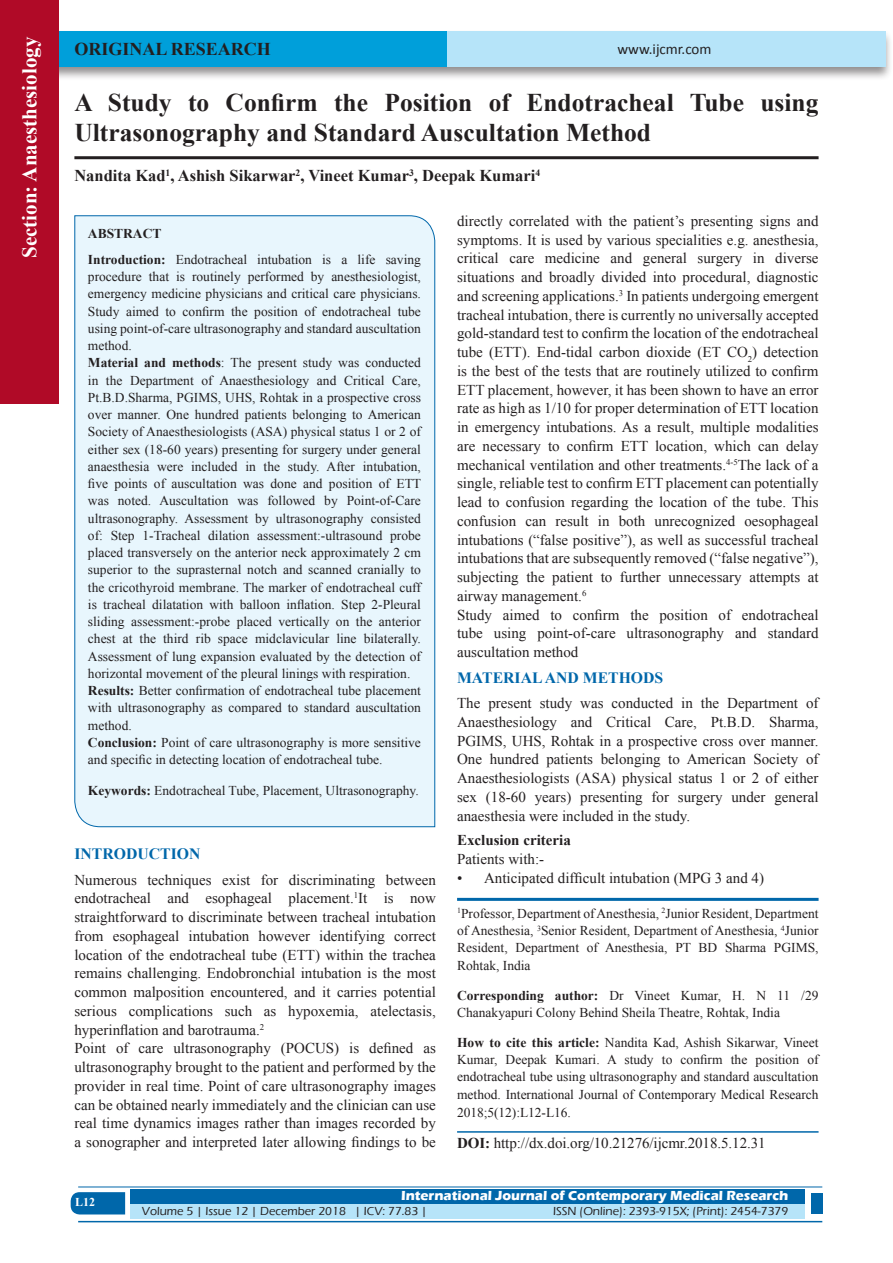
<style>
.page{position:relative;width:893px;height:1263px;background:#fff}
.page>*{position:absolute;margin:0;border:0;box-sizing:border-box;transform-origin:0 0}
.A_Title_New{font:700 25.5px/30px "Times New Roman";color:#231f20}
.t1{font:700 21px "Times New Roman";color:#fff}
.AT_new{font:700 18px "Times New Roman";color:#231f20}
.AU-New{font:700 16.5px "Times New Roman";color:#231f20}
.t2{font:700 15.75px "Times New Roman";color:#0067aa}
.TX_New{font:15px/18.8px "Times New Roman";color:#231f20;text-align:justify}
.t3{font:700 15px "Times New Roman";color:#231f20}
.t4{font:15px "Calibri";color:#231f20}
.HTC_new{font:13.5px/17.2px "Times New Roman";color:#231f20}
.Affi_New{font:13.5px/17.2px "Times New Roman";color:#231f20;text-align:justify}
.Corresponding{font:13.5px/17.2px "Times New Roman";color:#231f20}
.t5{font:700 13.5px "Eras ITC";color:#fff}
.t6{font:500 12px "Eras ITC";color:#231f20}
.t7{font:700 12px "Times New Roman";color:#fff}
.s1{font-weight:700}
</style>
<div class="page">
<div style="left:19px;top:29px;width:874px;height:52px;background:#231f20;opacity:.5"></div>
<div style="left:28px;top:31px;width:857px;height:35px;background:#b6e4f9"></div>
<div style="left:28px;top:31px;width:418px;height:35px;background:#009fda"></div>
<div style="left:0;top:0;width:59px;height:404px;background:#b00a27"></div>
<svg style="left:71px;top:1192px;width:54px;height:22px"></svg>
<div style="left:130px;top:1189px;width:674px;height:15px;background:#0067aa"></div>
<div style="left:130px;top:1204px;width:674px;height:15px;background:#b6e4f9"></div>
<hr style="left:78px;top:1186px;width:744px;height:1px;background:#0067aa">
<hr style="left:78px;top:1221px;width:744px;height:1px;background:#0067aa">
<div style="left:811px;top:1193px;width:11px;height:21px;background:#0067aa"></div>
<hr style="left:74px;top:156px;width:745px;height:3px;background:#231f20">
<div style="left:74px;top:215px;width:361px;height:612px;background:#e8f6fd"></div>
<hr style="left:457px;top:898px;width:362px;height:3px;background:#0067aa">
<hr style="left:457px;top:1131px;width:362px;height:2px;background:#0067aa">
<h2 class="t1" style="left:15px;top:258px;width:223px;rotate:-90deg">Section: Anaesthesiology</h2>
<p class="AT_new" style="left:74px;top:36px;width:198px">ORIGINAL RESEARCH</p>
<p class="t4" style="left:617px;top:40px;width:96px">www.ijcmr.com</p>
<p class="A_Title_New" style="left:74px;top:87px;width:746px">A Study to Confirm the Position of Endotracheal Tube using<br>Ultrasonography and Standard Auscultation Method</p>
<p class="AU-New" style="left:74px;top:164px;width:467px">Nandita Kad<sup>1</sup>, Ashish Sikarwar<sup>2</sup>, Vineet Kumar<sup>3</sup>, Deepak Kumari<sup>4</sup></p>
<p class="HTC_new" style="left:88px;top:220px;width:335px;line-height:25.8px"><span class="s1">ABSTRACT<br>Introduction:</span> Endotracheal intubation is a life saving</p>
<p class="HTC_new" style="left:88px;top:268px;width:335px">procedure that is routinely performed by anesthesiologist, emergency medicine physicians and critical care physicians.<br>Study aimed to confirm the position of endotracheal tube using point-of-care ultrasonography and standard auscultation method.<br><span class="s1">Material and methods</span>: The present study was conducted in the Department of Anaesthesiology and Critical Care, Pt.B.D.Sharma, PGIMS, UHS, Rohtak in a prospective cross over manner. One hundred patients belonging to American Society of Anaesthesiologists (ASA) physical status 1 or 2 of either sex (18-60 years) presenting for surgery under general anaesthesia were included in the study. After intubation, five points of auscultation was done and position of ETT was noted. Auscultation was followed by Point-of-Care ultrasonography. Assessment by ultrasonography consisted of: Step 1-Tracheal dilation assessment:-ultrasound probe placed transversely on the anterior neck approximately 2 cm superior to the suprasternal notch and scanned cranially to the cricothyroid membrane. The marker of endotracheal cuff is tracheal dilatation with balloon inflation. Step 2-Pleural sliding assessment:-probe placed vertically on the anterior chest at the third rib space midclavicular line bilaterally.<br>Assessment of lung expansion evaluated by the detection of horizontal movement of the pleural linings with respiration.<br><span class="s1">Results:</span> Better confirmation of endotracheal tube placement with ultrasonography as compared to standard auscultation method.<br><span class="s1">Conclusion:</span> Point of care ultrasonography is more sensitive and specific in detecting location of endotracheal tube.</p>
<p class="HTC_new" style="left:88px;top:782px;width:332px"><span class="s1">Keywords:</span> Endotracheal Tube, Placement, Ultrasonography.</p>
<h1 class="t2" style="left:74px;top:843px;width:127px">INTRODUCTION</h1>
<p class="TX_New" style="left:74px;top:870px;width:363px">Numerous techniques exist for discriminating between endotracheal and esophageal placement.<sup>1</sup>It is now straightforward to discriminate between tracheal intubation from esophageal intubation however identifying correct location of the endotracheal tube (ETT) within the trachea remains challenging. Endobronchial intubation is the most common malposition encountered, and it carries potential serious complications such as hypoxemia, atelectasis, hyperinflation and barotrauma.<sup>2</sup></p>
<p class="TX_New" style="left:74px;top:1039px;width:363px">Point of care ultrasonography (POCUS) is defined as ultrasonography brought to the patient and performed by the provider in real time. Point of care ultrasonography images can be obtained nearly immediately and the clinician can use real time dynamics images rather than images recorded by a sonographer and interpreted later allowing findings to be</p>
<p class="TX_New" style="left:457px;top:211px;width:363px">directly correlated with the patient’s presenting signs and symptoms. It is used by various specialities e.g. anesthesia, critical care medicine and general surgery in diverse situations and broadly divided into procedural, diagnostic and screening applications.<sup>3</sup> In patients undergoing emergent tracheal intubation, there is currently no universally accepted gold-standard test to confirm the location of the endotracheal tube (ETT). End-tidal carbon dioxide (ET CO<sub>2</sub>) detection is the best of the tests that are routinely utilized to confirm ETT placement, however, it has been shown to have an error rate as high as 1/10 for proper determination of ETT location in emergency intubations. As a result, multiple modalities are necessary to confirm ETT location, which can delay mechanical ventilation and other treatments.<sup>4-5</sup>The lack of a single, reliable test to confirm ETT placement can potentially lead to confusion regarding the location of the tube. This confusion can result in both unrecognized oesophageal intubations (“false positive”), as well as successful tracheal intubations that are subsequently removed (“false negative”), subjecting the patient to further unnecessary attempts at airway management.<sup>6</sup></p>
<p class="TX_New" style="left:457px;top:605px;width:363px">Study aimed to confirm the position of endotracheal tube using point-of-care ultrasonography and standard auscultation method</p>
<h1 class="t2" style="left:457px;top:667px;width:208px">MATERIAL AND METHODS</h1>
<p class="TX_New" style="left:457px;top:693px;width:363px">The present study was conducted in the Department of Anaesthesiology and Critical Care, Pt.B.D. Sharma, PGIMS, UHS, Rohtak in a prospective cross over manner.<br>One hundred patients belonging to American Society of Anaesthesiologists (ASA) physical status 1 or 2 of either sex (18-60 years) presenting for surgery under general anaesthesia were included in the study.</p>
<h2 class="t3" style="left:457px;top:830px;width:115px">Exclusion criteria</h2>
<p class="TX_New" style="left:457px;top:849px;width:89px">Patients with:-</p>
<p class="TX_New" style="left:457px;top:868px;width:308px">• Anticipated difficult intubation (MPG 3 and 4)</p>
<p class="Affi_New" style="left:457px;top:904px;width:363px"><sup>1</sup>Professor, Department of Anesthesia, <sup>2</sup>Junior Resident, Department of Anesthesia, <sup>3</sup>Senior Resident, Department of Anesthesia, <sup>4</sup>Junior Resident, Department of Anesthesia, PT BD Sharma PGIMS, Rohtak, India</p>
<p class="Corresponding" style="left:457px;top:986px;width:363px"><span class="s1">Corresponding author:</span> Dr Vineet Kumar, H. N 11 /29<br>Chanakyapuri Colony Behind Sheila Theatre, Rohtak, India</p>
<p class="HTC_new" style="left:457px;top:1033px;width:363px;line-height:17.7px;text-align:justify"><span class="s1">How to cite this article:</span> Nandita Kad, Ashish Sikarwar, Vineet Kumar, Deepak Kumari. A study to confirm the position of endotracheal tube using ultrasonography and standard auscultation method. International Journal of Contemporary Medical Research 2018;5(12):L12-L16.</p>
<p class="TX_New" style="left:457px;top:1133px;width:310px"><span class="s1">DOI:</span> http://dx.doi.org/10.21276/ijcmr.2018.5.12.31</p>
<h4 class="t7" style="left:75px;top:1194px;width:22px">L12</h4>
<p class="t5" style="left:401px;top:1188px;width:389px">International Journal of Contemporary Medical Research</p>
<p class="t6" style="left:142px;top:1204px;width:287px">Volume 5 | Issue 12 | December 2018 | ICV: 77.83 |</p>
<p class="t6" style="left:553px;top:1204px;width:237px">ISSN (Online): 2393-915X; (Print): 2454-7379</p>
</div>
